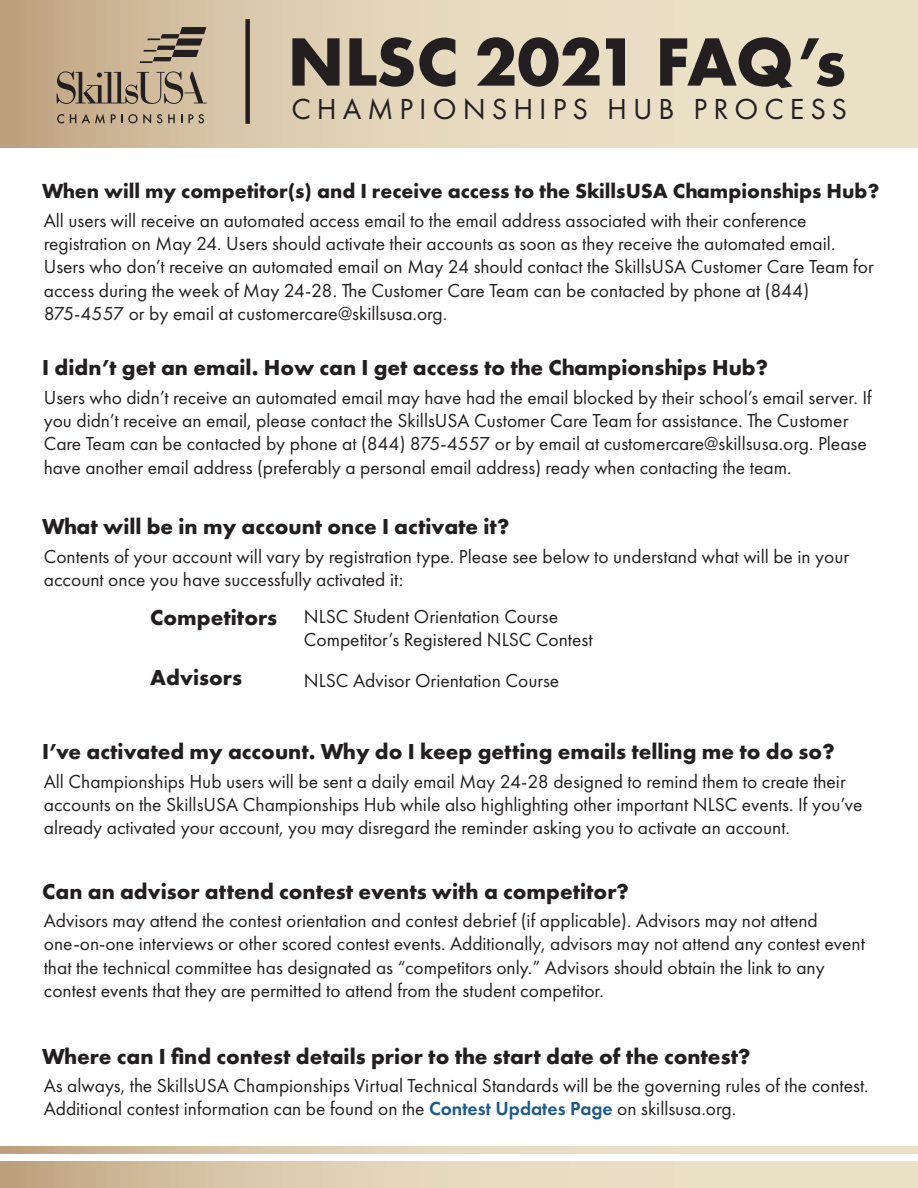
<style>
.page{position:relative;width:918px;height:1188px;background:#fff}
.page>*{position:absolute;margin:0;border:0;box-sizing:border-box;transform-origin:0 0}
.t1{font:700 70.8px "Futura PT";letter-spacing:-.01em;color:#231f20}
.t2{font:30.15px "Futura PT";letter-spacing:.2em;color:#231f20}
.t3{font:700 22.5px "Futura PT";color:#231f20}
.t4{font:700 21.15px "Futura PT";color:#231f20}
.t5{font:19.5px/23.4px "Futura PT";color:#231f20}
.s1{font-weight:600;color:#1c588b}
</style>
<div class="page">
<svg style="left:0;top:0;width:918px;height:148px;background:#e0d2b6"></svg>
<svg style="left:140px;top:27px;width:67px;height:36px;background:#968873"></svg>
<svg style="left:56px;top:71px;width:151px;height:33px;background:#9e8d76"></svg>
<svg style="left:57px;top:114px;width:7px;height:9px"></svg>
<svg style="left:70px;top:114px;width:6px;height:9px"></svg>
<svg style="left:82px;top:114px;width:23px;height:10px"></svg>
<svg style="left:111px;top:114px;width:40px;height:10px"></svg>
<svg style="left:157px;top:114px;width:5px;height:9px"></svg>
<svg style="left:168px;top:114px;width:7px;height:9px"></svg>
<svg style="left:188px;top:114px;width:16px;height:9px"></svg>
<div style="left:245px;top:19px;width:5px;height:105px;background:#231f20"></div>
<svg style="left:0;top:1162px;width:918px;height:26px;background:#dfd0b4"></svg>
<svg style="left:0;top:1147px;width:918px;height:6px;background:#dfd0b4"></svg>
<h1 class="t1" style="left:287px;top:16px;width:560px">NLSC 2021 FAQ’s</h1>
<h2 class="t2" style="left:291px;top:91px;width:557px">CHAMPIONSHIPS HUB PROCESS</h2>
<p class="t4" style="left:42px;top:177px;width:838px">When will my competitor(s) and I receive access to the SkillsUSA Championships Hub?</p>
<p class="t5" style="left:44px;top:208px;width:832px">All users will receive an automated access email to the email address associated with their conference registration on May 24. Users should activate their accounts as soon as they receive the automated email.<br>Users who don’t receive an automated email on May 24 should contact the SkillsUSA Customer Care Team for access during the week of May 24-28. The Customer Care Team can be contacted by phone at (844)<br>875-4557 or by email at customercare@skillsusa.org.</p>
<p class="t3" style="left:42px;top:353px;width:727px">I didn’t get an email. How can I get access to the Championships Hub?</p>
<p class="t5" style="left:44px;top:385px;width:830px">Users who didn’t receive an automated email may have had the email blocked by their school’s email server. If you didn’t receive an email, please contact the SkillsUSA Customer Care Team for assistance. The Customer Care Team can be contacted by phone at (844) 875-4557 or by email at customercare@skillsusa.org. Please have another email address (preferably a personal email address) ready when contacting the team.</p>
<p class="t3" style="left:42px;top:512px;width:469px">What will be in my account once I activate it?</p>
<p class="t5" style="left:44px;top:544px;width:807px">Contents of your account will vary by registration type. Please see below to understand what will be in your account once you have successfully activated it:</p>
<p class="t3" style="left:150px;top:603px;width:128px">Competitors</p>
<p class="t3" style="left:150px;top:663px;width:93px">Advisors</p>
<p class="t5" style="left:304px;top:604px;width:290px">NLSC Student Orientation Course<br>Competitor’s Registered NLSC Contest</p>
<p class="t5" style="left:304px;top:669px;width:257px">NLSC Advisor Orientation Course</p>
<p class="t3" style="left:42px;top:737px;width:794px">I’ve activated my account. Why do I keep getting emails telling me to do so?</p>
<p class="t5" style="left:44px;top:769px;width:820px">All Championships Hub users will be sent a daily email May 24-28 designed to remind them to create their accounts on the SkillsUSA Championships Hub while also highlighting other important NLSC events. If you’ve already activated your account, you may disregard the reminder asking you to activate an account.</p>
<p class="t3" style="left:42px;top:877px;width:588px">Can an advisor attend contest events with a competitor?</p>
<p class="t5" style="left:44px;top:909px;width:823px">Advisors may attend the contest orientation and contest debrief (if applicable). Advisors may not attend one-on-one interviews or other scored contest events. Additionally, advisors may not attend any contest event that the technical committee has designated as “competitors only.” Advisors should obtain the link to any contest events that they are permitted to attend from the student competitor.</p>
<p class="t3" style="left:42px;top:1042px;width:710px">Where can I find contest details prior to the start date of the contest?</p>
<p class="t5" style="left:44px;top:1074px;width:826px">As always, the SkillsUSA Championships Virtual Technical Standards will be the governing rules of the contest.<br>Additional contest information can be found on the <span class="s1">Contest Updates Page</span> on skillsusa.org.</p>
</div>
